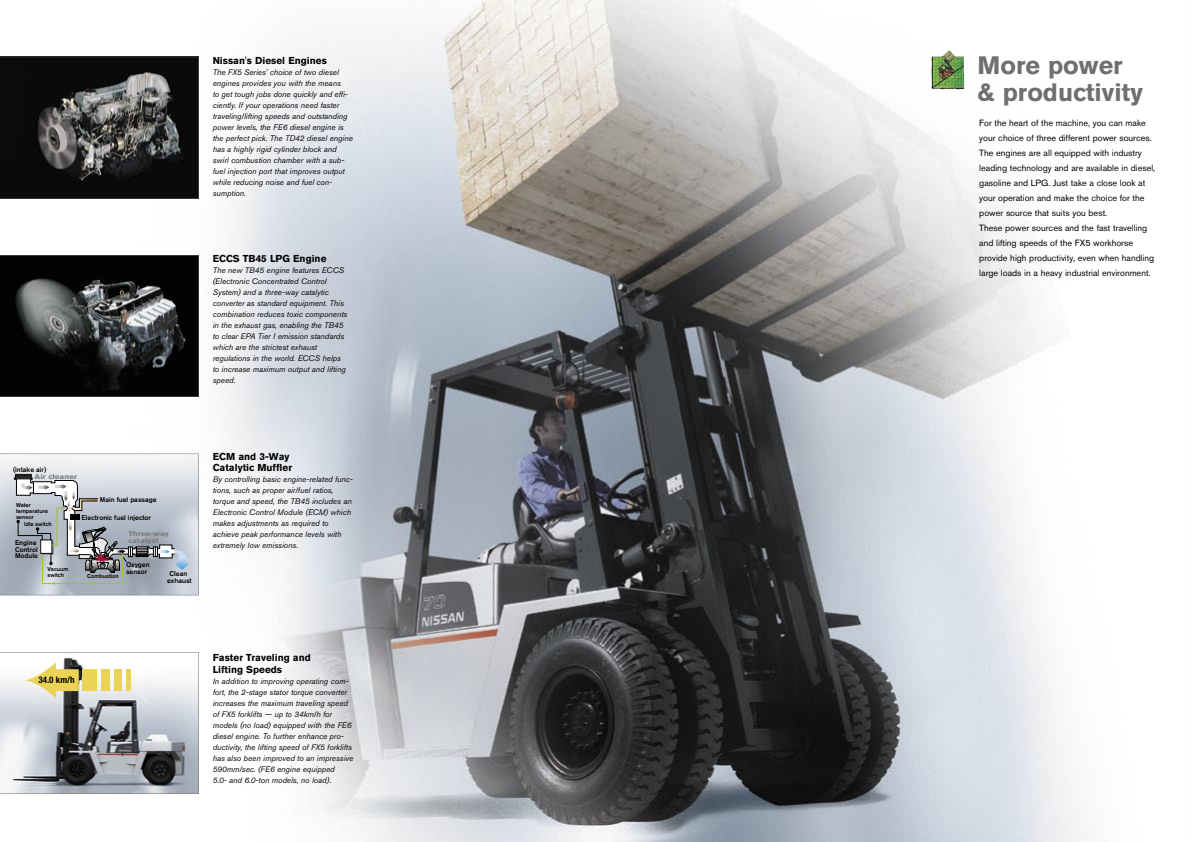
<style>
.page{position:relative;width:1191px;height:842px;background:#fff}
.page>*{position:absolute;margin:0;border:0;box-sizing:border-box;transform-origin:0 0}
.t1{font:700 25px/27px "Nissan AG";color:#6f6f6f}
.t2{font:700 10px/11px "Nissan AG";color:#000}
.t3{font:9px/15px "Nissan AG";color:#000}
.t4{font:700 condensed 9px "Helvetica Neue";color:#000}
.t5{font:italic 8px/11px "Nissan AG";color:#000}
.t6{font:500 6.8px/6.8px "Nissan AG";color:#000}
.t7{font:700 6.8px/7.4px "Nissan AG";color:#7b7c7c;scale:1.2 1}
.t8{font:500 5.7px/5.7px "Nissan AG";color:#000}
</style>
<div class="page">
<img style="left:0;top:0;width:1080px;height:842px">
<svg style="left:0;top:255px;width:198px;height:142px;background:#262727"></svg>
<svg style="left:0;top:652px;width:198px;height:142px"></svg>
<div style="left:82px;top:669px;width:15px;height:22px;background:#ebd356"></div>
<div style="left:114px;top:669px;width:7px;height:22px;background:#ebd356"></div>
<hr style="left:126px;top:669px;width:4px;height:22px;background:#ebd356">
<div style="left:101px;top:669px;width:8px;height:22px;background:#ebd356"></div>
<img style="left:931px;top:50px;width:33px;height:40px">
<svg style="left:0;top:454px;width:198px;height:142px;background:#bbc0c7"></svg>
<svg style="left:0;top:57px;width:198px;height:141px;background:#2c2c2c"></svg>
<p class="t2" style="left:213px;top:55px;width:116px">Nissan's Diesel Engines</p>
<p class="t5" style="left:213px;top:67px;width:142px">The FX5 Series' choice of two diesel engines provides you with the means<br>to get tough jobs done quickly and effi&shy;ciently. If your operations need faster traveling/lifting speeds and outstanding power levels, the FE6 diesel engine is the perfect pick. The TD42 diesel engine has a highly rigid cylinder block and swirl combustion chamber with a sub&shy;fuel injection port that improves output while reducing noise and fuel con&shy;sumption.</p>
<p class="t2" style="left:213px;top:253px;width:115px">ECCS TB45 LPG Engine</p>
<p class="t5" style="left:213px;top:265px;width:136px">The new TB45 engine features ECCS (Electronic Concentrated Control System) and a three-way catalytic converter as standard equipment. This combination reduces toxic components in the exhaust gas, enabling the TB45 to clear EPA Tier I emission standards which are the strictest exhaust regulations in the world. ECCS helps to increase maximum output and lifting speed.</p>
<p class="t6" style="left:13px;top:466px;width:35px">(intake air)</p>
<p class="t7" style="left:35px;top:472px;width:37px">Air cleaner</p>
<p class="t8" style="left:16px;top:502px;width:33px">Water temperature sensor</p>
<p class="t8" style="left:24px;top:521px;width:29px">Idle switch</p>
<p class="t6" style="left:15px;top:539px;width:25px">Engine<br>Control<br>Module</p>
<p class="t6" style="left:100px;top:496px;width:58px">Main fuel passage</p>
<p class="t6" style="left:82px;top:514px;width:71px">Electronic fuel injector</p>
<p class="t7" style="left:128px;top:530px;width:35px">Three-way catalyst</p>
<p class="t6" style="left:126px;top:561px;width:25px">Oxygen sensor</p>
<p class="t8" style="left:47px;top:566px;width:23px">Vacuum switch</p>
<p class="t8" style="left:87px;top:573px;width:33px">Combustion</p>
<p class="t6" style="left:167px;top:570px;width:26px;text-align:center">Clean exhaust</p>
<p class="t2" style="left:213px;top:451px;width:81px">ECM and 3-Way<br>Catalytic Muffler</p>
<p class="t5" style="left:213px;top:474px;width:142px">By controlling basic engine-related func&shy;tions, such as proper air/fuel ratios, torque and speed, the TB45 includes an Electronic Control Module (ECM) which makes adjustments as required to achieve peak performance levels with extremely low emissions.</p>
<p class="t4" style="left:38px;top:674px;width:38px">34.0 km/h</p>
<p class="t2" style="left:213px;top:652px;width:100px">Faster Traveling and<br>Lifting Speeds</p>
<p class="t5" style="left:213px;top:675px;width:142px">In addition to improving operating com&shy;fort, the 2-stage stator torque converter increases the maximum traveling speed of FX5 forklifts — up to 34km/h for models (no load) equipped with the FE6 diesel engine. To further enhance pro&shy;ductivity, the lifting speed of FX5 forklifts has also been improved to an impressive 590mm/sec. (FE6 engine equipped<br>5.0- and 6.0-ton models, no load).</p>
<h1 class="t1" style="left:977px;top:52px;width:167px">More power &amp; productivity</h1>
<p class="t3" style="left:979px;top:115px;width:177px">For the heart of the machine, you can make your choice of three different power sources.<br>The engines are all equipped with industry leading technology and are available in diesel, gasoline and LPG. Just take a close look at your operation and make the choice for the power source that suits you best.<br>These power sources and the fast travelling and lifting speeds of the FX5 workhorse provide high productivity, even when handling large loads in a heavy industrial environment.</p>
</div>
